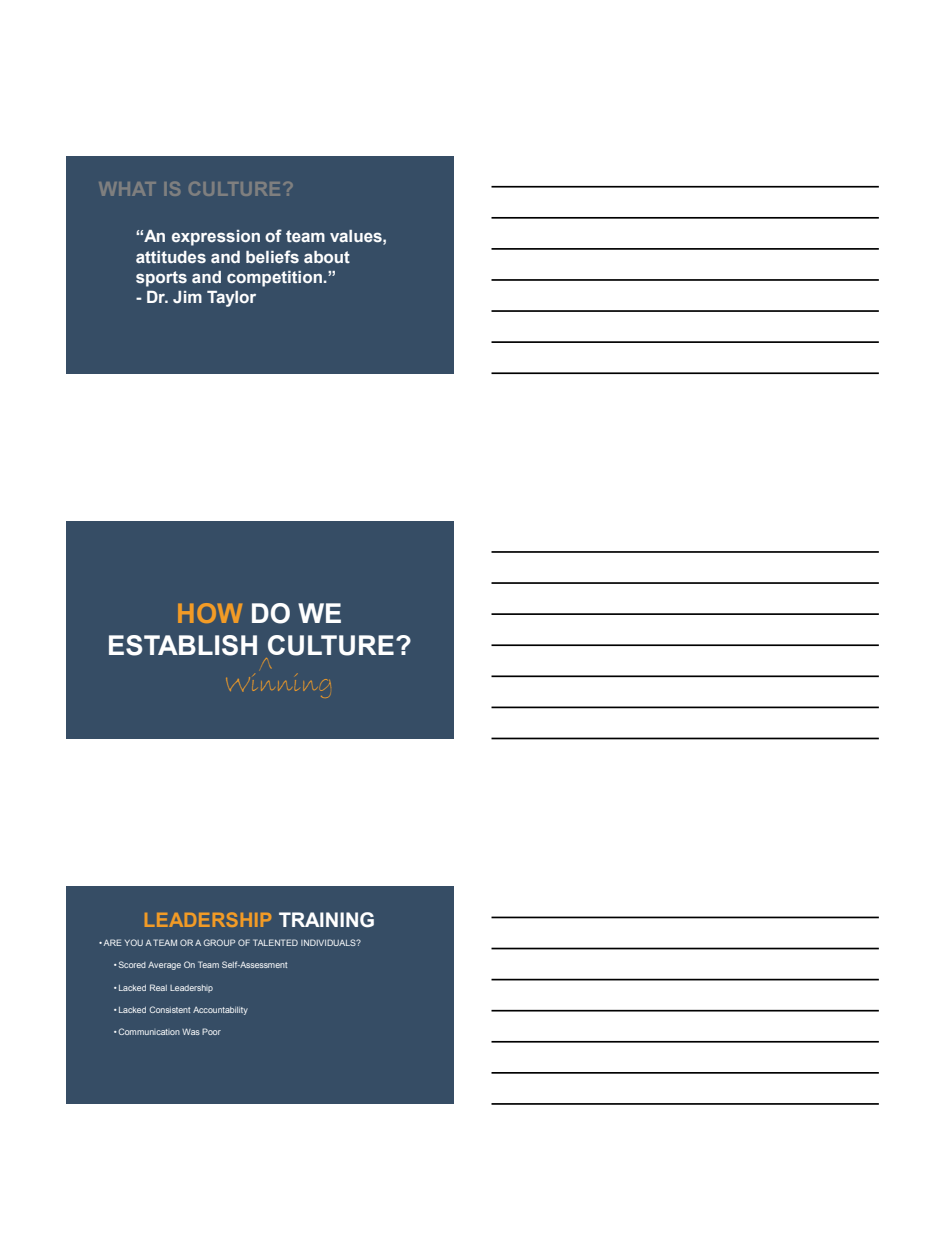
<style>
.page{position:relative;width:945px;height:1260px;background:#fff}
.page>*{position:absolute;margin:0;border:0;box-sizing:border-box;transform-origin:0 0}
.t1{font:700 27.3px/32.6px "Arial";color:#fff;text-align:center}
.t2{font:27.3px "Bradley Hand ITC";color:#f29b26}
.t3{font:700 20.12px "Arial";letter-spacing:-.005em;color:#f29b26}
.t4{font:700 20.12px "Arial";letter-spacing:-.005em;color:#7f7f7f}
.t5{font:700 16.97px/20.3px "Arial";color:#fff}
.t6{font:8.75px "Arial";letter-spacing:-.01em;color:#fff}
.s1{color:#f29b26}
.s2{color:#fff}
</style>
<div class="page">
<div style="left:66px;top:156px;width:387px;height:217px;background:#364d65"></div>
<div style="left:66px;top:521px;width:387px;height:218px;background:#364d65"></div>
<div style="left:66px;top:886px;width:387px;height:218px;background:#364d65"></div>
<hr style="left:492px;top:186px;width:387px;height:2px;background:#000">
<hr style="left:492px;top:217px;width:387px;height:2px;background:#000">
<hr style="left:492px;top:248px;width:387px;height:2px;background:#000">
<hr style="left:492px;top:279px;width:387px;height:2px;background:#000">
<hr style="left:492px;top:310px;width:387px;height:2px;background:#000">
<hr style="left:492px;top:341px;width:387px;height:2px;background:#000">
<hr style="left:492px;top:372px;width:387px;height:2px;background:#000">
<hr style="left:492px;top:551px;width:387px;height:2px;background:#000">
<hr style="left:492px;top:582px;width:387px;height:2px;background:#000">
<hr style="left:492px;top:613px;width:387px;height:2px;background:#000">
<hr style="left:492px;top:644px;width:387px;height:2px;background:#000">
<hr style="left:492px;top:675px;width:387px;height:2px;background:#000">
<hr style="left:492px;top:707px;width:387px;height:1px;background:#000">
<hr style="left:492px;top:738px;width:387px;height:1px;background:#000">
<hr style="left:492px;top:917px;width:387px;height:1px;background:#000">
<hr style="left:492px;top:948px;width:387px;height:1px;background:#000">
<hr style="left:492px;top:979px;width:387px;height:1px;background:#000">
<hr style="left:492px;top:1010px;width:387px;height:2px;background:#000">
<hr style="left:492px;top:1041px;width:387px;height:2px;background:#000">
<hr style="left:492px;top:1072px;width:387px;height:2px;background:#000">
<hr style="left:492px;top:1103px;width:387px;height:2px;background:#000">
<p class="t4" style="left:98px;top:176px;width:197px">WHAT IS CULTURE?</p>
<p class="t5" style="left:136px;top:227px;width:253px">“An expression of team values, attitudes and beliefs about sports and competition.”</p>
<p class="t5" style="left:136px;top:288px;width:122px">- Dr. Jim Taylor</p>
<p class="t1" style="left:107px;top:598px;width:306px"><span class="s1">HOW</span> DO WE<br>ESTABLISH CULTURE?</p>
<p class="t2" style="left:224px;top:667px;width:111px">Winning</p>
<p class="t2" style="left:272px;top:681px;width:14px;rotate:-180deg">v</p>
<p class="t3" style="left:143px;top:907px;width:234px">LEADERSHIP <span class="s2">TRAINING</span></p>
<p class="t6" style="left:99px;top:937px;width:263px">• ARE YOU A TEAM OR A GROUP OF TALENTED INDIVIDUALS?</p>
<p class="t6" style="left:114px;top:960px;width:175px">• Scored Average On Team Self-Assessment</p>
<p class="t6" style="left:114px;top:982px;width:101px">• Lacked Real Leadership</p>
<p class="t6" style="left:114px;top:1004px;width:136px">• Lacked Consistent Accountability</p>
<p class="t6" style="left:114px;top:1027px;width:108px">• Communication Was Poor</p>
</div>
